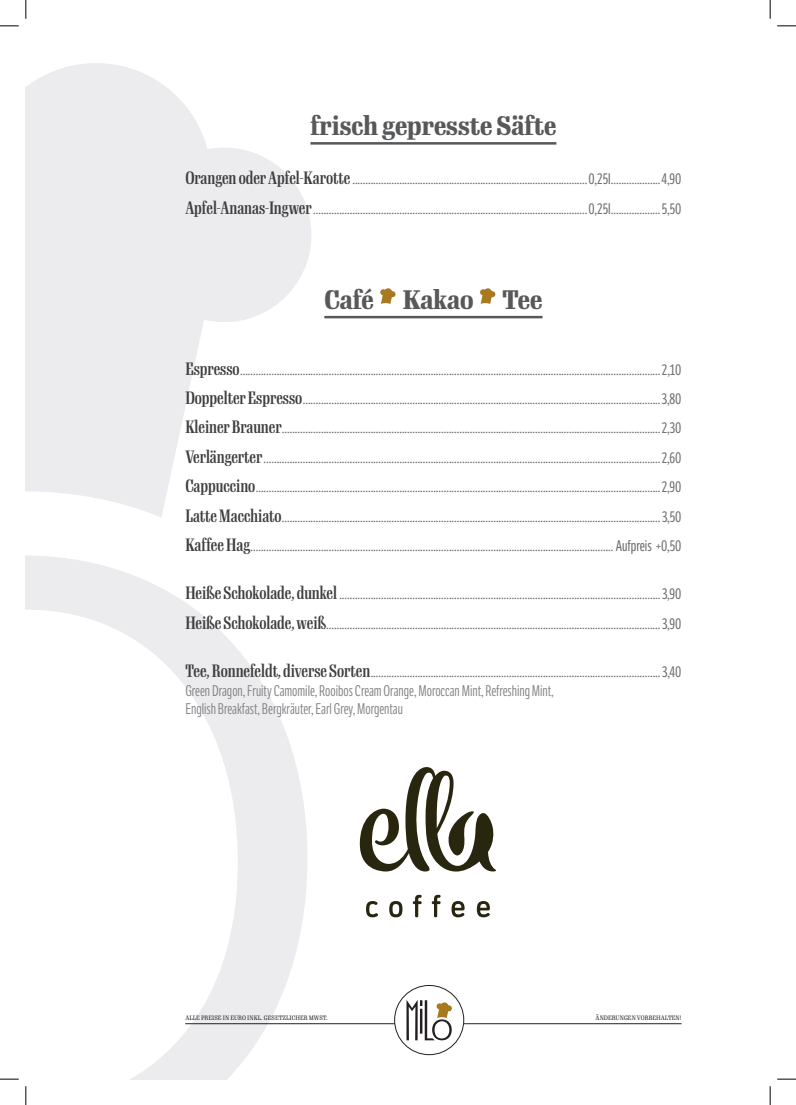
<style>
.page{position:relative;width:796px;height:1105px;background:#fff}
.page>*{position:absolute;margin:0;border:0;box-sizing:border-box;transform-origin:0 0}
.t1{font:700 26.25px "Gimlet Display Condensed";color:#57585a}
.t2{font:15px/29.4px "LFT Etica Compressed";color:#6c6d70}
.t3{font:15px/18.8px "LFT Etica Compressed";color:#808285}
.t4{font:6.25px "Gimlet Text Compressed";color:#231f20}
.s1{font-family:"Gimlet Display Compressed";font-weight:500;font-size:17.5px;color:#3e3e3f}
.s2{color:#6c6d70}
</style>
<div class="page">
<svg style="left:26px;top:556px;width:281px;height:522px"></svg>
<svg style="left:26px;top:63px;width:293px;height:454px;fill:#ececee"></svg>
<div style="left:394px;top:984px;width:70px;height:70px;border:1px solid #231f20;border-radius:50%"></div>
<hr style="left:185px;top:1023px;width:210px;height:1px;background:#231f20">
<hr style="left:463px;top:1023px;width:218px;height:1px;background:#231f20">
<svg style="left:406px;top:1000px;width:46px;height:39px"></svg>
<hr style="left:420px;top:1008px;width:2px;height:25px;background:#231f20">
<hr style="left:310px;top:142px;width:246px;height:2px;background:#57585a">
<hr style="left:324px;top:316px;width:218px;height:2px;background:#57585a">
<svg style="left:380px;top:288px;width:16px;height:16px"></svg>
<svg style="left:480px;top:288px;width:15px;height:16px"></svg>
<svg style="left:360px;top:767px;width:136px;height:104px"></svg>
<svg style="left:366px;top:901px;width:12px;height:16px"></svg>
<svg style="left:389px;top:901px;width:13px;height:16px"></svg>
<svg style="left:413px;top:894px;width:9px;height:23px"></svg>
<svg style="left:432px;top:894px;width:8px;height:23px"></svg>
<svg style="left:451px;top:901px;width:13px;height:16px"></svg>
<svg style="left:477px;top:901px;width:13px;height:16px"></svg>
<svg style="left:0;top:25px;width:19px;height:2px"></svg>
<svg style="left:777px;top:25px;width:19px;height:2px"></svg>
<svg style="left:0;top:1078px;width:19px;height:1px"></svg>
<svg style="left:777px;top:1078px;width:19px;height:1px"></svg>
<svg style="left:25px;top:0;width:2px;height:19px"></svg>
<svg style="left:25px;top:1086px;width:2px;height:18px"></svg>
<svg style="left:769px;top:0;width:2px;height:19px"></svg>
<svg style="left:769px;top:1086px;width:2px;height:18px"></svg>
<h1 class="t1" style="left:310px;top:108px;width:247px">frisch gepresste Säfte</h1>
<p class="t2" style="left:185px;top:164px;width:498px"><span class="s1">Orangen oder Apfel-Karotte</span>..........................................................................................0,25l...................4,90<br><span class="s1">Apfel-Ananas-Ingwer</span>.........................................................................................................0,25l...................5,50</p>
<h1 class="t1" style="left:324px;top:281px;width:220px">Café Kakao Tee</h1>
<p class="t2" style="left:185px;top:355px;width:498px;text-align:justify"><span class="s1">Espresso</span>.................................................................................................................................................................2,10<br><span class="s1">Doppelter Espresso</span>.........................................................................................................................................3,80<br><span class="s1">Kleiner Brauner</span>.................................................................................................................................................2,30<br><span class="s1">Verlängerter</span>........................................................................................................................................................2,60<br><span class="s1">Cappuccino</span>...........................................................................................................................................................2,90<br><span class="s1">Latte Macchiato</span>.................................................................................................................................................3,50<br><span class="s1">Kaffee Hag</span>........................................................................................................................................... Aufpreis +0,50</p>
<p class="t2" style="left:185px;top:579px;width:498px"><span class="s1">Heiße Schokolade, dunkel</span> ...........................................................................................................................3,90<br><span class="s1">Heiße Schokolade, weiß</span>................................................................................................................................3,90</p>
<p class="t3" style="left:185px;top:662px;width:498px"><span class="s1">Tee, Ronnefeldt, diverse Sorten</span><span class="s2">...............................................................................................................3,40<br></span>Green Dragon, Fruity Camomile, Rooibos Cream Orange, Moroccan Mint, Refreshing Mint,<br>English Breakfast, Bergkräuter, Earl Grey, Morgentau</p>
<p class="t4" style="left:185px;top:1013px;width:144px">ALLE PREISE IN EURO INKL. GESETZLICHER MWST.</p>
<p class="t4" style="left:595px;top:1013px;width:87px">ÄNDERUNGEN VORBEHALTEN!</p>
</div>
